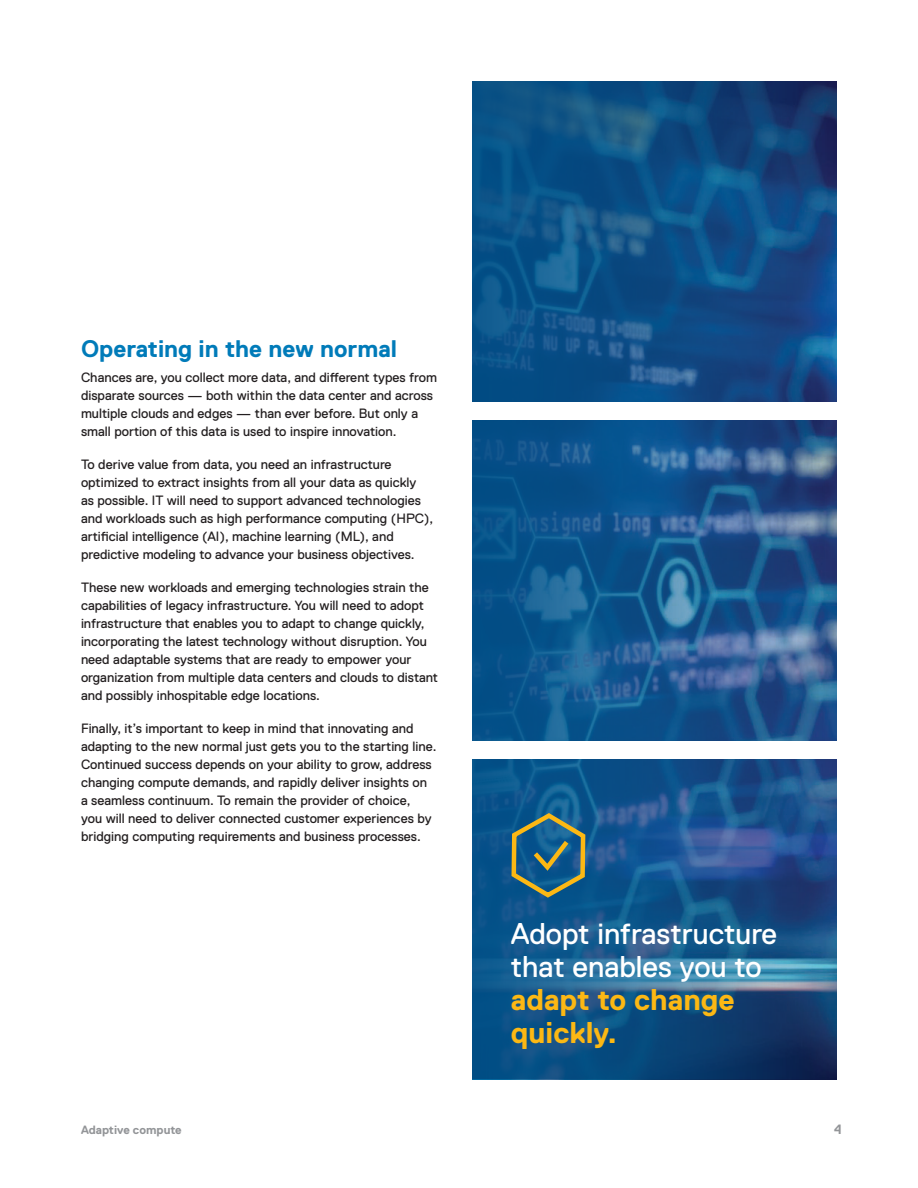
<style>
.page{position:relative;width:918px;height:1188px;background:#fff}
.page>*{position:absolute;margin:0;border:0;box-sizing:border-box;transform-origin:0 0}
.t1{font:30px/33px "Dell Replica";color:#fff}
.t2{font:700 30px/33px "Dell Replica";color:#fcb814}
.t3{font:700 24px "Dell Replica";color:#007bb9}
.t4{font:13.5px/18px "Dell Replica";color:#231f20}
.t5{font:700 13.5px "Dell Replica";color:#939598}
.t6{font:700 12px "Dell Replica";color:#939598}
</style>
<div class="page">
<svg style="left:472px;top:81px;width:365px;height:998px;background:#165389"></svg>
<div style="left:458px;top:402px;width:393px;height:18px;background:#fff"></div>
<div style="left:458px;top:741px;width:393px;height:18px;background:#fff"></div>
<svg style="left:509px;top:810px;width:80px;height:90px;background:#386978"></svg>
<h2 class="t3" style="left:81px;top:336px;width:318px">Operating in the new normal</h2>
<p class="t4" style="left:81px;top:369px;width:358px">Chances are, you collect more data, and different types from disparate sources — both within the data center and across multiple clouds and edges — than ever before. But only a small portion of this data is used to inspire innovation.</p>
<p class="t4" style="left:81px;top:456px;width:354px">To derive value from data, you need an infrastructure optimized to extract insights from all your data as quickly<br>as possible. IT will need to support advanced technologies and workloads such as high performance computing (HPC), artificial intelligence (AI), machine learning (ML), and predictive modeling to advance your business objectives.</p>
<p class="t4" style="left:81px;top:578px;width:359px">These new workloads and emerging technologies strain the capabilities of legacy infrastructure. You will need to adopt infrastructure that enables you to adapt to change quickly, incorporating the latest technology without disruption. You need adaptable systems that are ready to empower your organization from multiple data centers and clouds to distant and possibly inhospitable edge locations.</p>
<p class="t4" style="left:81px;top:719px;width:357px">Finally, it’s important to keep in mind that innovating and adapting to the new normal just gets you to the starting line.<br>Continued success depends on your ability to grow, address changing compute demands, and rapidly deliver insights on a seamless continuum. To remain the provider of choice,<br>you will need to deliver connected customer experiences by bridging computing requirements and business processes.</p>
<h1 class="t1" style="left:511px;top:917px;width:268px">Adopt infrastructure that enables you to</h1>
<h1 class="t2" style="left:511px;top:983px;width:226px">adapt to change quickly.</h1>
<p class="t6" style="left:81px;top:1123px;width:102px">Adaptive compute</p>
<p class="t5" style="left:834px;top:1122px;width:9px">4</p>
</div>
